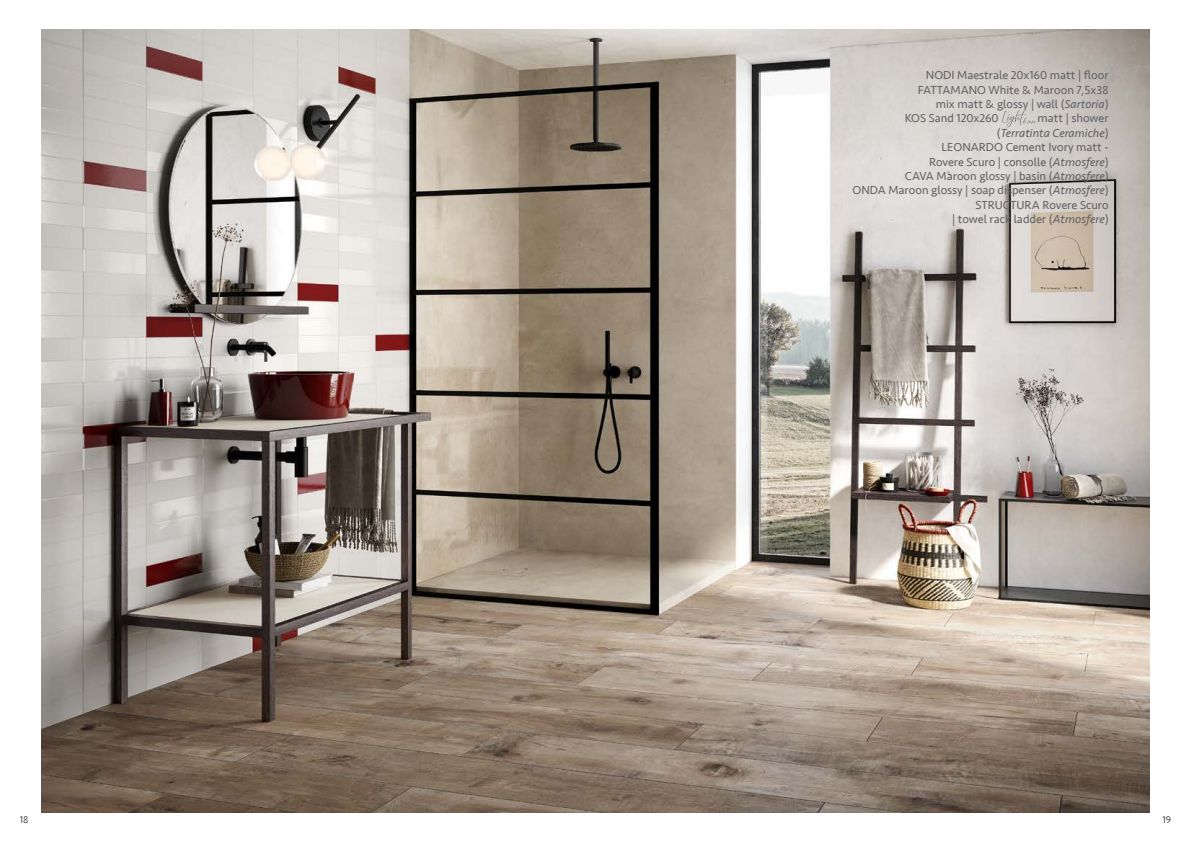
<style>
.page{position:relative;width:1191px;height:842px;background:#fff}
.page>*{position:absolute;margin:0;border:0;box-sizing:border-box;transform-origin:0 0}
.t1{font:12px "Seravek";color:#636366}
.t2{font:italic 12px "Seravek";color:#636366}
.t3{font:300 10px "Seravek";color:#231f20}
.s1{font-style:italic}
.s2{font-style:normal}
</style>
<div class="page">
<img style="left:42px;top:29px;width:1107px;height:783px">
<svg style="left:1002px;top:111px;width:34px;height:16px"></svg>
<p class="t1" style="left:926px;top:66px;width:184px">NODI Maestrale 20x160 matt | floor</p>
<p class="t1" style="left:918px;top:80px;width:192px">FATTAMANO White &amp; Maroon 7,5x38</p>
<p class="t1" style="left:935px;top:95px;width:174px">mix matt &amp; glossy | wall (<span class="s1">Sartoria</span>)</p>
<p class="t1" style="left:904px;top:109px;width:96px">KOS Sand 120x260</p>
<p class="t1" style="left:1037px;top:109px;width:73px">matt | shower</p>
<p class="t2" style="left:997px;top:123px;width:113px"><span class="s2">(</span>Terratinta Ceramiche<span class="s2">)</span></p>
<p class="t1" style="left:941px;top:138px;width:169px">LEONARDO Cement Ivory matt -</p>
<p class="t1" style="left:929px;top:152px;width:181px">Rovere Scuro | consolle (<span class="s1">Atmosfere</span>)</p>
<p class="t1" style="left:905px;top:167px;width:205px">CAVA Maroon glossy | basin (<span class="s1">Atmosfere</span>)</p>
<p class="t1" style="left:852px;top:181px;width:258px">ONDA Maroon glossy | soap dispenser (<span class="s1">Atmosfere</span>)</p>
<p class="t1" style="left:975px;top:195px;width:135px">STRUCTURA Rovere Scuro</p>
<p class="t1" style="left:952px;top:210px;width:158px">| towel rack ladder (<span class="s1">Atmosfere</span>)</p>
<p class="t3" style="left:20px;top:814px;width:10px">18</p>
<p class="t3" style="left:1162px;top:814px;width:10px">19</p>
</div>
